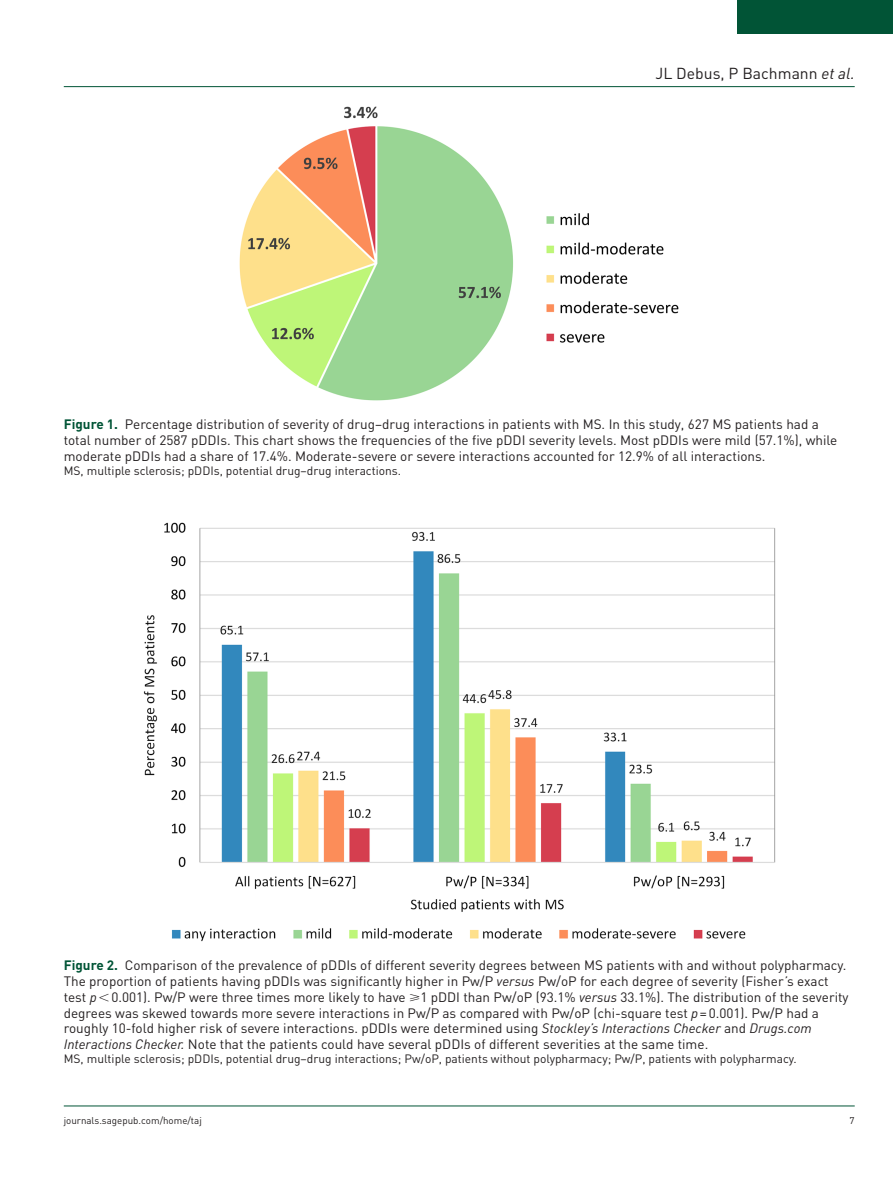
<style>
.page{position:relative;width:893px;height:1191px;background:#fff}
.page>*{position:absolute;margin:0;border:0;box-sizing:border-box;transform-origin:0 0}
.t1{font:15.75px "DIN";color:#231f20}
.t2{font:13.5px/15.8px "DIN";color:#231f20}
.t3{font:12px "DIN";color:#231f20}
.t4{font:9.75px "DIN";color:#231f20}
.s1{font-style:italic}
.s2{font-weight:700;color:#015436}
</style>
<div class="page">
<hr style="left:64px;top:86px;width:791px;height:1px;background:#015436">
<hr style="left:64px;top:1105px;width:791px;height:1px;background:#015436">
<div style="left:738px;top:0;width:155px;height:34px;background:#015436"></div>
<img style="left:239px;top:106px;width:440px;height:295px">
<img style="left:143px;top:522px;width:633px;height:420px">
<p class="t1" style="left:655px;top:63px;width:201px">JL Debus, P Bachmann <span class="s1">et al.</span></p>
<p class="t2" style="left:64px;top:416px;width:775px"><span class="s2">Figure 1.</span> Percentage distribution of severity of drug–drug interactions in patients with MS. In this study, 627 MS patients had a total number of 2587 pDDIs. This chart shows the frequencies of the five pDDI severity levels. Most pDDIs were mild (57.1%), while moderate pDDIs had a share of 17.4%. Moderate-severe or severe interactions accounted for 12.9% of all interactions.</p>
<p class="t3" style="left:64px;top:463px;width:339px">MS, multiple sclerosis; pDDIs, potential drug–drug interactions.</p>
<p class="t2" style="left:64px;top:957px;width:786px"><span class="s2">Figure 2.</span> Comparison of the prevalence of pDDIs of different severity degrees between MS patients with and without polypharmacy.<br>The proportion of patients having pDDIs was significantly higher in Pw/P <span class="s1">versus</span> Pw/oP for each degree of severity (Fisher<span class="s1">’</span>s exact test <span class="s1">p</span> 0.001). Pw/P were three times more likely to have ⩾1 pDDI than Pw/oP (93.1% <span class="s1">versus</span> 33.1%). The distribution of the severity degrees was skewed towards more severe interactions in Pw/P as compared with Pw/oP (chi-square test <span class="s1">p</span>=0.001). Pw/P had a roughly 10-fold higher risk of severe interactions. pDDIs were determined using <span class="s1">Stockley’s Interactions Checker</span> and <span class="s1">Drugs.com Interactions Checker.</span> Note that the patients could have several pDDIs of different severities at the same time.</p>
<p class="t3" style="left:64px;top:1051px;width:734px">MS, multiple sclerosis; pDDIs, potential drug–drug interactions; Pw/oP, patients without polypharmacy; Pw/P, patients with polypharmacy.</p>
<p class="t4" style="left:64px;top:1114px;width:140px">journals.sagepub.com/home/taj</p>
<p class="t4" style="left:850px;top:1114px;width:7px">7</p>
</div>
